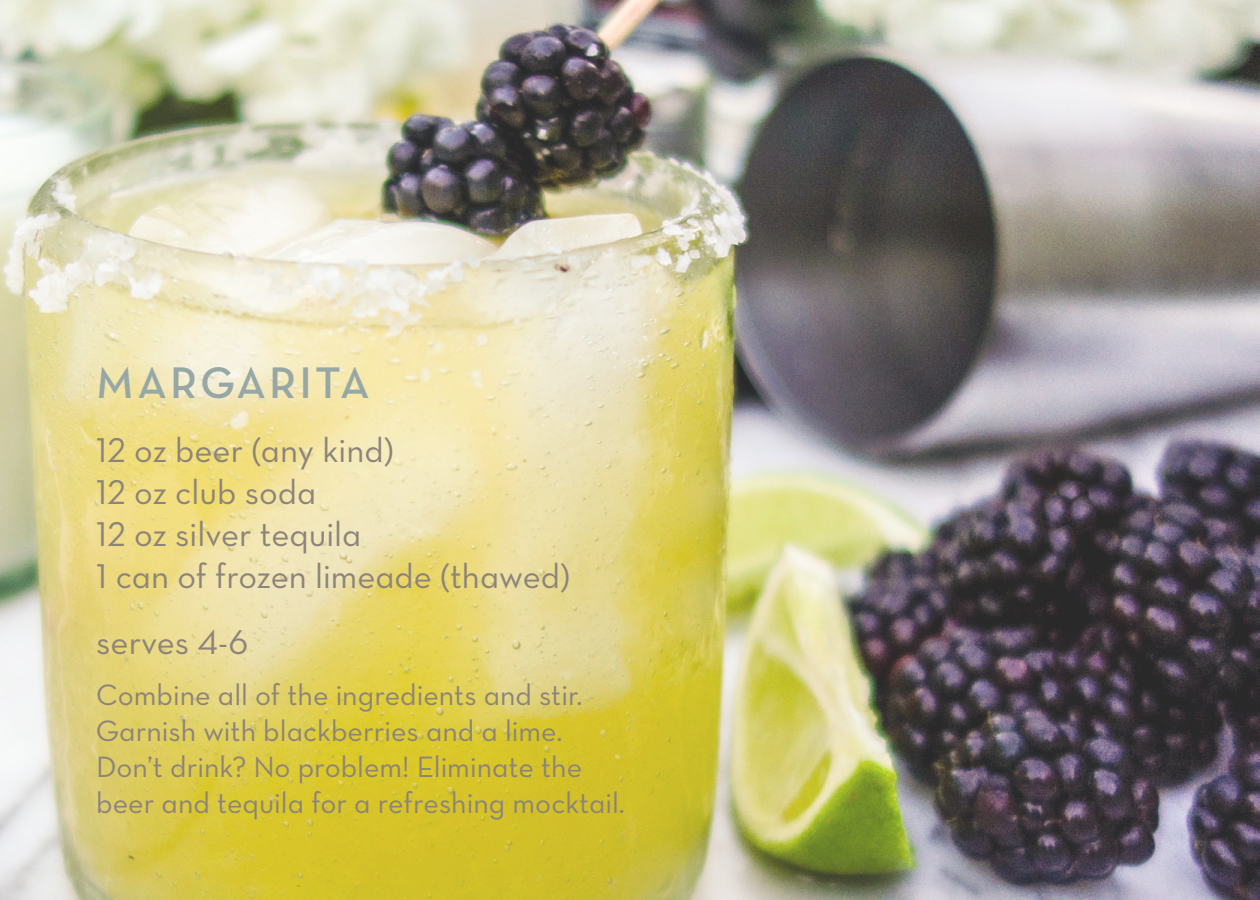
<style>
.page{position:relative;width:1260px;height:900px;background:#fff}
.page>*{position:absolute;margin:0;border:0;box-sizing:border-box;transform-origin:0 0}
.t1{font:45px "Neutra Text Demi Alt";letter-spacing:.07em;color:#96a7a6}
.t2{font:35px/42px "Neutra Text Book Alt";color:#8c847b}
.t3{font:30px/36px "Neutra Text Book Alt";color:#8c847b}
</style>
<div class="page">
<img style="left:0;top:0;width:1260px;height:900px">
<h1 class="t1" style="left:96px;top:356px;width:275px">MARGARITA</h1>
<p class="t2" style="left:96px;top:428px;width:475px">12 oz beer (any kind)<br>12 oz club soda<br>12 oz silver tequila<br>1 can of frozen limeade (thawed)</p>
<p class="t2" style="left:96px;top:620px;width:153px">serves 4-6</p>
<p class="t3" style="left:96px;top:676px;width:530px">Combine all of the ingredients and stir.<br>Garnish with blackberries and a lime.<br>Don’t drink? No problem! Eliminate the beer and tequila for a refreshing mocktail.</p>
</div>
